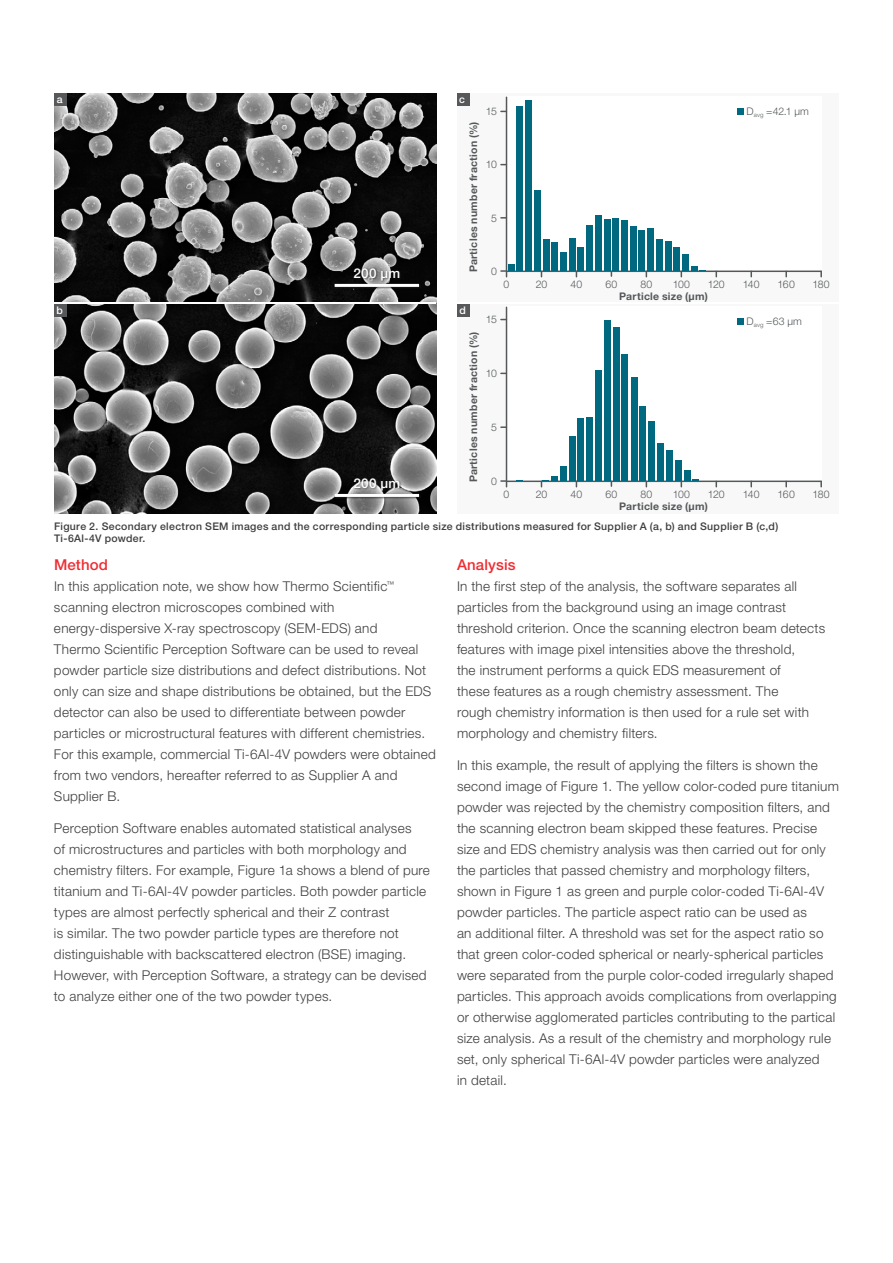
<style>
.page{position:relative;width:893px;height:1263px;background:#fff}
.page>*{position:absolute;margin:0;border:0;box-sizing:border-box;transform-origin:0 0}
.t1{font:500 15px "Helvetica Neue LTW1 G";letter-spacing:.01em;color:#ee2d33}
.t2{font:300 13.5px/21px "Helvetica Neue LTW1 G";letter-spacing:.02em;color:#3e3e3f}
.t3{font:500 13.5px "Helvetica Neue LTW1 G";letter-spacing:.015em;color:#fff}
.t4{font:500 10.5px/12.6px "Helvetica Neue LTW1 G";letter-spacing:.03em;color:#3e3e3f}
.t5{font:700 10.5px "Helvetica Neue LTW1 G";letter-spacing:.02em;color:#54585a}
.t6{font:300 10.5px "Helvetica Neue LTW1 G";letter-spacing:-.005em;color:#54585a}
.t7{font:500 10.5px "Helvetica Neue LTW1 G";color:#fff}
</style>
<div class="page">
<img style="left:54px;top:93px;width:382px;height:209px">
<svg style="left:54px;top:304px;width:382px;height:209px;background:#505050"></svg>
<div style="left:333px;top:267px;width:89px;height:22px;background:#231f20;opacity:.75"></div>
<hr style="left:335px;top:284px;width:84px;height:3px;background:#fff">
<div style="left:333px;top:477px;width:89px;height:22px;background:#231f20;opacity:.75"></div>
<hr style="left:335px;top:494px;width:84px;height:3px;background:#fff">
<div style="left:54px;top:93px;width:13px;height:13px;background:#57585a"></div>
<div style="left:54px;top:304px;width:13px;height:12px;background:#57585a"></div>
<div style="left:457px;top:93px;width:382px;height:210px;background:#f8f8f8"></div>
<div style="left:507px;top:96px;width:315px;height:176px;background:#fff"></div>
<hr style="left:507px;top:271px;width:314px;height:1px;background:#54585a">
<hr style="left:506px;top:97px;width:1px;height:174px;background:#54585a">
<svg style="left:501px;top:270px;width:6px;height:7px"></svg>
<div style="left:508px;top:264px;width:7px;height:7px;background:#00687f"></div>
<div style="left:534px;top:190px;width:6px;height:81px;background:#00687f"></div>
<div style="left:543px;top:239px;width:6px;height:32px;background:#00687f"></div>
<div style="left:561px;top:252px;width:6px;height:19px;background:#00687f"></div>
<div style="left:569px;top:239px;width:6px;height:32px;background:#00687f"></div>
<div style="left:578px;top:247px;width:6px;height:24px;background:#00687f"></div>
<div style="left:586px;top:225px;width:6px;height:46px;background:#00687f"></div>
<div style="left:595px;top:215px;width:7px;height:56px;background:#00687f"></div>
<div style="left:604px;top:219px;width:6px;height:52px;background:#00687f"></div>
<div style="left:612px;top:218px;width:6px;height:53px;background:#00687f"></div>
<div style="left:621px;top:220px;width:6px;height:51px;background:#00687f"></div>
<div style="left:630px;top:226px;width:6px;height:45px;background:#00687f"></div>
<div style="left:639px;top:230px;width:6px;height:41px;background:#00687f"></div>
<div style="left:647px;top:229px;width:7px;height:42px;background:#00687f"></div>
<div style="left:656px;top:239px;width:6px;height:32px;background:#00687f"></div>
<div style="left:665px;top:241px;width:6px;height:30px;background:#00687f"></div>
<div style="left:673px;top:247px;width:6px;height:24px;background:#00687f"></div>
<div style="left:682px;top:254px;width:6px;height:17px;background:#00687f"></div>
<svg style="left:691px;top:266px;width:15px;height:5px"></svg>
<div style="left:552px;top:243px;width:6px;height:28px;background:#00687f"></div>
<div style="left:517px;top:106px;width:6px;height:165px;background:#00687f"></div>
<div style="left:525px;top:100px;width:7px;height:171px;background:#00687f"></div>
<div style="left:737px;top:109px;width:7px;height:6px;background:#00687f"></div>
<div style="left:457px;top:93px;width:12px;height:13px;background:#57585a"></div>
<div style="left:457px;top:303px;width:382px;height:210px;background:#f8f8f8"></div>
<div style="left:507px;top:306px;width:315px;height:176px;background:#fff"></div>
<hr style="left:507px;top:481px;width:314px;height:1px;background:#54585a">
<hr style="left:506px;top:307px;width:1px;height:174px;background:#54585a">
<svg style="left:501px;top:480px;width:6px;height:7px"></svg>
<svg style="left:541px;top:477px;width:17px;height:10px"></svg>
<div style="left:560px;top:466px;width:7px;height:15px;background:#00687f"></div>
<div style="left:569px;top:437px;width:6px;height:44px;background:#00687f"></div>
<div style="left:578px;top:419px;width:6px;height:62px;background:#00687f"></div>
<div style="left:587px;top:417px;width:6px;height:64px;background:#00687f"></div>
<div style="left:596px;top:370px;width:6px;height:111px;background:#00687f"></div>
<div style="left:604px;top:321px;width:7px;height:160px;background:#00687f"></div>
<div style="left:613px;top:328px;width:6px;height:153px;background:#00687f"></div>
<div style="left:622px;top:354px;width:6px;height:127px;background:#00687f"></div>
<div style="left:631px;top:377px;width:6px;height:104px;background:#00687f"></div>
<div style="left:640px;top:406px;width:6px;height:75px;background:#00687f"></div>
<div style="left:649px;top:421px;width:6px;height:60px;background:#00687f"></div>
<div style="left:657px;top:443px;width:6px;height:38px;background:#00687f"></div>
<div style="left:666px;top:450px;width:7px;height:31px;background:#00687f"></div>
<div style="left:675px;top:460px;width:6px;height:21px;background:#00687f"></div>
<div style="left:684px;top:470px;width:6px;height:11px;background:#00687f"></div>
<svg style="left:693px;top:479px;width:6px;height:2px"></svg>
<div style="left:737px;top:319px;width:7px;height:6px;background:#00687f"></div>
<div style="left:457px;top:304px;width:12px;height:12px;background:#57585a"></div>
<hr style="left:457px;top:302px;width:382px;height:2px;background:#fff">
<p class="t7" style="left:57px;top:93px;width:7px">a</p>
<p class="t7" style="left:56px;top:304px;width:8px">b</p>
<p class="t3" style="left:354px;top:265px;width:48px">200 μm</p>
<p class="t3" style="left:354px;top:475px;width:48px">200 μm</p>
<p class="t7" style="left:459px;top:93px;width:7px">c</p>
<p class="t6" style="left:486px;top:105px;width:13px">15</p>
<p class="t6" style="left:747px;top:105px;width:64px">D<sub>avg</sub> =42.1 µm</p>
<p class="t5" style="left:467px;top:272px;width:152px;rotate:-90deg">Particles number fraction (%)</p>
<p class="t6" style="left:486px;top:158px;width:13px">10</p>
<p class="t6" style="left:491px;top:211px;width:7px">5</p>
<p class="t6" style="left:491px;top:265px;width:7px">0</p>
<p class="t6" style="left:504px;top:277px;width:7px">0</p>
<p class="t6" style="left:536px;top:277px;width:13px">20</p>
<p class="t6" style="left:571px;top:277px;width:13px">40</p>
<p class="t6" style="left:605px;top:277px;width:13px">60</p>
<p class="t6" style="left:640px;top:277px;width:13px">80</p>
<p class="t6" style="left:673px;top:277px;width:19px">100</p>
<p class="t6" style="left:708px;top:277px;width:18px">120</p>
<p class="t6" style="left:743px;top:277px;width:18px">140</p>
<p class="t6" style="left:778px;top:277px;width:19px">160</p>
<p class="t6" style="left:813px;top:277px;width:19px">180</p>
<p class="t7" style="left:459px;top:304px;width:8px">d</p>
<p class="t5" style="left:619px;top:289px;width:90px">Particle size (µm)</p>
<p class="t6" style="left:486px;top:313px;width:13px">15</p>
<p class="t6" style="left:747px;top:315px;width:57px">D<sub>avg</sub> =63 µm</p>
<p class="t5" style="left:467px;top:482px;width:152px;rotate:-90deg">Particles number fraction (%)</p>
<p class="t6" style="left:486px;top:367px;width:13px">10</p>
<p class="t6" style="left:491px;top:421px;width:7px">5</p>
<p class="t6" style="left:491px;top:475px;width:7px">0</p>
<p class="t6" style="left:504px;top:487px;width:7px">0</p>
<p class="t6" style="left:536px;top:487px;width:13px">20</p>
<p class="t6" style="left:571px;top:487px;width:13px">40</p>
<p class="t6" style="left:605px;top:487px;width:13px">60</p>
<p class="t6" style="left:640px;top:487px;width:13px">80</p>
<p class="t6" style="left:673px;top:487px;width:19px">100</p>
<p class="t6" style="left:708px;top:487px;width:18px">120</p>
<p class="t6" style="left:743px;top:487px;width:18px">140</p>
<p class="t6" style="left:778px;top:487px;width:19px">160</p>
<p class="t6" style="left:813px;top:487px;width:19px">180</p>
<p class="t5" style="left:619px;top:499px;width:90px">Particle size (µm)</p>
<p class="t4" style="left:54px;top:520px;width:726px">Figure 2. Secondary electron SEM images and the corresponding particle size distributions measured for Supplier A (a, b) and Supplier B (c,d)<br>Ti-6Al-4V powder.</p>
<p class="t1" style="left:54px;top:556px;width:56px">Method</p>
<p class="t2" style="left:54px;top:576px;width:383px">In this application note, we show how Thermo Scientific<sup>™ </sup>scanning electron microscopes combined with energy-dispersive X-ray spectroscopy (SEM-EDS) and<br>Thermo Scientific Perception Software can be used to reveal powder particle size distributions and defect distributions. Not only can size and shape distributions be obtained, but the EDS detector can also be used to differentiate between powder particles or microstructural features with different chemistries.<br>For this example, commercial Ti-6Al-4V powders were obtained from two vendors, hereafter referred to as Supplier A and Supplier B.</p>
<p class="t2" style="left:54px;top:817px;width:377px">Perception Software enables automated statistical analyses<br>of microstructures and particles with both morphology and chemistry filters. For example, Figure 1a shows a blend of pure titanium and Ti-6Al-4V powder particles. Both powder particle types are almost perfectly spherical and their Z contrast<br>is similar. The two powder particle types are therefore not distinguishable with backscattered electron (BSE) imaging.<br>However, with Perception Software, a strategy can be devised to analyze either one of the two powder types.</p>
<p class="t1" style="left:457px;top:556px;width:60px">Analysis</p>
<p class="t2" style="left:457px;top:576px;width:370px">In the first step of the analysis, the software separates all particles from the background using an image contrast threshold criterion. Once the scanning electron beam detects features with image pixel intensities above the threshold,<br>the instrument performs a quick EDS measurement of<br>these features as a rough chemistry assessment. The<br>rough chemistry information is then used for a rule set with morphology and chemistry filters.</p>
<p class="t2" style="left:457px;top:754px;width:383px">In this example, the result of applying the filters is shown the second image of Figure 1. The yellow color-coded pure titanium powder was rejected by the chemistry composition filters, and the scanning electron beam skipped these features. Precise size and EDS chemistry analysis was then carried out for only the particles that passed chemistry and morphology filters, shown in Figure 1 as green and purple color-coded Ti-6Al-4V powder particles. The particle aspect ratio can be used as<br>an additional filter. A threshold was set for the aspect ratio so that green color-coded spherical or nearly-spherical particles were separated from the purple color-coded irregularly shaped particles. This approach avoids complications from overlapping or otherwise agglomerated particles contributing to the partical size analysis. As a result of the chemistry and morphology rule set, only spherical Ti-6Al-4V powder particles were analyzed<br>in detail.</p>
</div>
